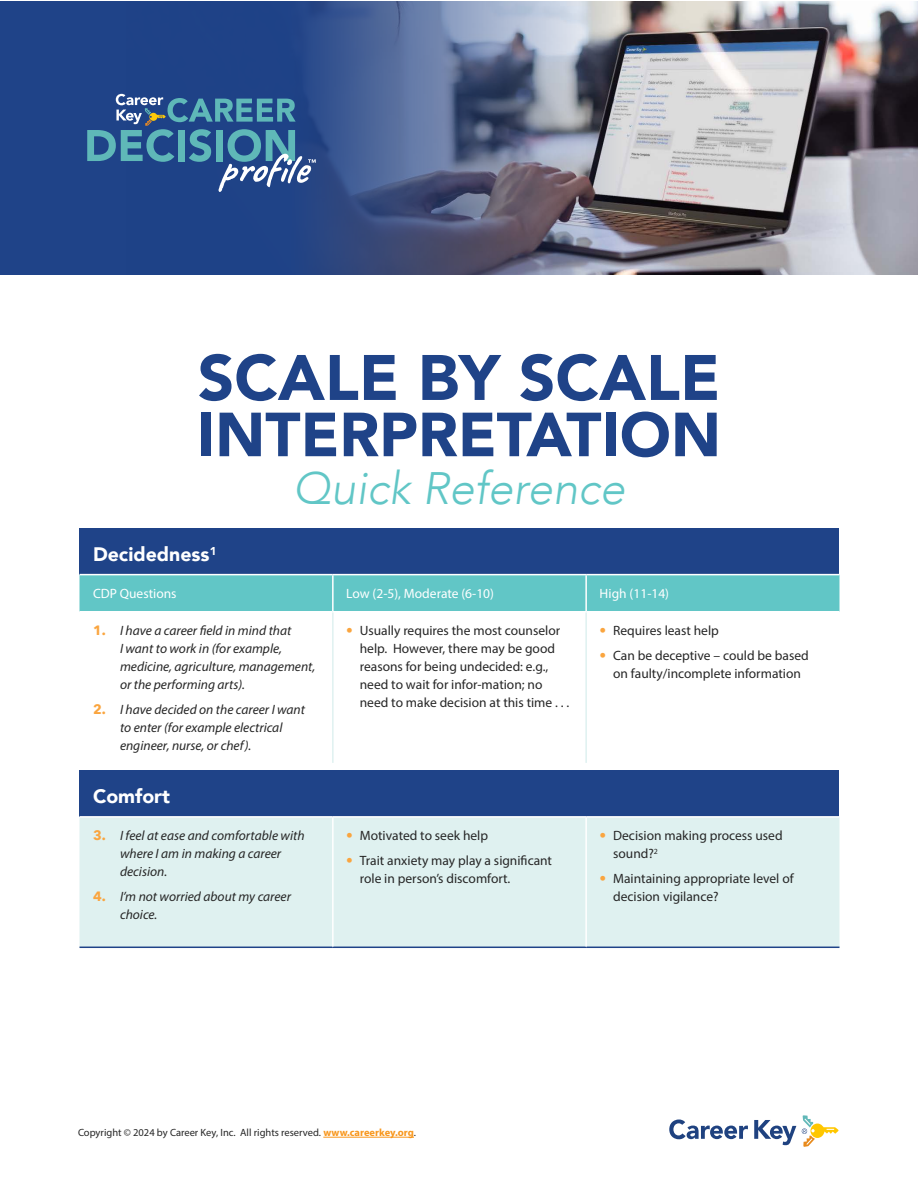
<style>
.page{position:relative;width:918px;height:1188px;background:#fff}
.page>*{position:absolute;margin:0;border:0;box-sizing:border-box;transform-origin:0 0}
.t1{font:900 63.45px "Avenir";color:#1f4388}
.t2{font:900 61.5px "Avenir";color:#1f4388}
.t3{font:italic 300 45.3px "Avenir";color:#61c6c6}
.t4{font:900 19.5px "Avenir";color:#fff}
.t5{font:13.5px/18px "Myriad Pro";color:#262626}
.t6{font:italic 13.5px/18px "Myriad Pro";color:#262626}
.t7{font:13.5px "Myriad Pro";color:#fff}
.t8{font:10.5px "Myriad Pro";color:#262626}
.s1{font-family:"Avenir Next";font-weight:700;font-style:normal;color:#faa53f}
.s2{font-family:"Avenir Next";font-weight:700;color:#faa53f}
.s3{font-weight:700;color:#f8971d}
</style>
<div class="page">
<hr style="left:323px;top:1137px;width:91px;height:1px;background:#f8971d">
<svg style="left:670px;top:1120px;width:126px;height:25px"></svg>
<svg style="left:802px;top:1116px;width:36px;height:31px"></svg>
<div style="left:80px;top:528px;width:759px;height:47px;background:#1f4388"></div>
<div style="left:80px;top:575px;width:759px;height:36px;background:#61c6c6"></div>
<hr style="left:80px;top:574px;width:253px;height:1px;background:#fff">
<hr style="left:333px;top:574px;width:253px;height:1px;background:#fff">
<hr style="left:332px;top:575px;width:2px;height:36px;background:#fff">
<hr style="left:586px;top:574px;width:253px;height:1px;background:#fff">
<hr style="left:585px;top:575px;width:2px;height:36px;background:#fff">
<hr style="left:332px;top:612px;width:2px;height:151px;background:#dff1f0">
<hr style="left:585px;top:612px;width:2px;height:151px;background:#dff1f0">
<div style="left:80px;top:770px;width:759px;height:47px;background:#1f4388"></div>
<div style="left:80px;top:818px;width:759px;height:129px;background:#dff1f0"></div>
<hr style="left:80px;top:816px;width:253px;height:2px;background:#fff">
<hr style="left:333px;top:816px;width:253px;height:2px;background:#fff">
<hr style="left:586px;top:816px;width:253px;height:2px;background:#fff">
<hr style="left:80px;top:947px;width:253px;height:1px;background:#1f4388">
<hr style="left:333px;top:947px;width:253px;height:1px;background:#1f4388">
<hr style="left:586px;top:947px;width:253px;height:1px;background:#1f4388">
<hr style="left:332px;top:818px;width:2px;height:129px;background:#fff">
<hr style="left:585px;top:818px;width:2px;height:129px;background:#fff">
<div style="left:0;top:1px;width:918px;height:273px;background:#1f4388"></div>
<img style="left:308px;top:1px;width:610px;height:273px">
<svg style="left:87px;top:94px;width:229px;height:98px"></svg>
<h1 class="t1" style="left:198px;top:323px;width:524px">SCALE BY SCALE</h1>
<h2 class="t2" style="left:197px;top:382px;width:526px">INTERPRETATION</h2>
<h3 class="t3" style="left:293px;top:462px;width:334px">Quick Reference</h3>
<h3 class="t4" style="left:93px;top:538px;width:125px">Decidedness<sup>1</sup></h3>
<p class="t7" style="left:93px;top:585px;width:85px">CDP Questions</p>
<p class="t7" style="left:346px;top:585px;width:149px">Low (2-5), Moderate (6-10)</p>
<p class="t7" style="left:600px;top:585px;width:71px">High (11-14)</p>
<p class="t6" style="left:120px;top:622px;width:197px;text-indent:-27px"><span class="s1">1.</span> I have a career field in mind that<br>I want to work in (for example, medicine, agriculture, management, or the performing arts).</p>
<p class="t6" style="left:120px;top:700px;width:187px;text-indent:-27px"><span class="s1">2.</span> I have decided on the career I want to enter (for example electrical engineer, nurse, or chef).</p>
<p class="t5" style="left:360px;top:622px;width:211px;text-indent:-14px"><span class="s2">•</span> Usually requires the most counselor help. However, there may be good reasons for being undecided: e.g., need to wait for infor-mation; no need to make decision at this time . . .</p>
<p class="t5" style="left:600px;top:622px;width:121px"><span class="s2">•</span> Requires least help</p>
<p class="t5" style="left:600px;top:646px;width:211px;text-align:center"><span class="s2">•</span> Can be deceptive – could be based on faulty/incomplete information</p>
<h3 class="t4" style="left:93px;top:780px;width:79px">Comfort</h3>
<p class="t6" style="left:120px;top:827px;width:186px;text-indent:-27px"><span class="s1">3.</span> I feel at ease and comfortable with where I am in making a career decision.</p>
<p class="t6" style="left:120px;top:887px;width:172px;text-indent:-27px"><span class="s1">4.</span> I’m not worried about my career choice.</p>
<p class="t5" style="left:346px;top:827px;width:143px"><span class="s2">•</span> Motivated to seek help</p>
<p class="t5" style="left:360px;top:851px;width:194px;text-indent:-14px"><span class="s2">•</span> Trait anxiety may play a significant role in person’s discomfort.</p>
<p class="t5" style="left:613px;top:827px;width:171px;text-indent:-14px"><span class="s2">•</span> Decision making process used sound?<sup>2</sup></p>
<p class="t5" style="left:613px;top:870px;width:182px;text-indent:-14px"><span class="s2">•</span> Maintaining appropriate level of decision vigilance?</p>
<p class="t8" style="left:78px;top:1126px;width:340px">Copyright © 2024 by Career Key, Inc. All rights reserved. <span class="s3">www.careerkey.org</span>.</p>
</div>
